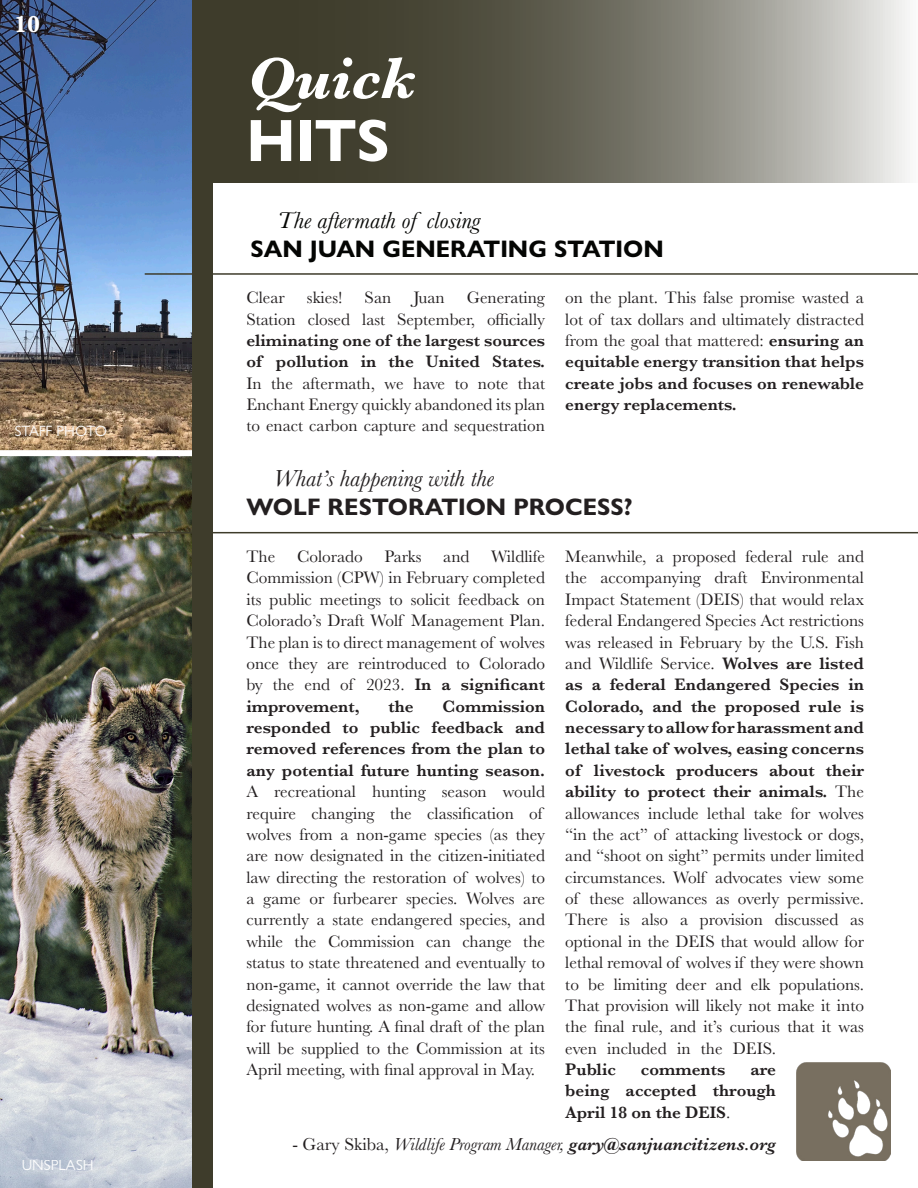
<style>
.page{position:relative;width:918px;height:1188px;background:#fff}
.page>*{position:absolute;margin:0;border:0;box-sizing:border-box;transform-origin:0 0}
.t1{font:italic 700 60px "Baskerville";color:#fff}
.t2{font:700 60px "Gill Sans Nova";color:#fff}
.t3{font:700 24px "Gill Sans Nova";color:#040503}
.t4{font:700 24px "Gill Sans Nova";color:#231f20}
.t5{font:italic 24px "Baskerville";color:#231f20}
.t6{font:italic 24px "Baskerville";color:#040503}
.t7{font:700 24px "Baskerville";color:#fff}
.t8{font:italic 600 18px "Baskerville";color:#231f20}
.t9{font:17.25px/21.3px "Baskerville";color:#231f20;text-align:justify}
.t10{font:600 17.25px/21.5px "Baskerville";color:#231f20;text-align:justify}
.t11{font:15px "Gill Sans Nova";color:#fff}
.s1{font-weight:600}
.s2{font-weight:400}
.s3{font-weight:400;font-style:normal}
</style>
<div class="page">
<img style="left:0;top:0;width:192px;height:1188px">
<img style="left:796px;top:1063px;width:95px;height:98px">
<div style="left:0;top:450px;width:212px;height:6px;background:#fff"></div>
<hr style="left:145px;top:532px;width:773px;height:1px;background:#3e3c2b">
<div style="left:192px;top:0;width:20px;height:1188px;background:#3e3c2b"></div>
<hr style="left:145px;top:273px;width:773px;height:2px;background:#3e3c2b">
<svg style="left:212px;top:0;width:695px;height:183px;background:#737165"></svg>
<p class="t7" style="left:14px;top:8px;width:28px">10</p>
<p class="t11" style="left:15px;top:422px;width:94px">STAFF PHOTO</p>
<p class="t11" style="left:21px;top:1156px;width:74px">UNSPLASH</p>
<p class="t1" style="left:246px;top:37px;width:170px">Quick</p>
<p class="t2" style="left:246px;top:103px;width:145px">HITS</p>
<p class="t6" style="left:277px;top:204px;width:205px">The aftermath of closing</p>
<p class="t3" style="left:250px;top:234px;width:415px">SAN JUAN GENERATING STATION</p>
<p class="t9" style="left:246px;top:287px;width:300px;text-indent:220px">Generating Station closed last September, officially <span class="s1">eliminating one of the largest sources of pollution in the United States.<br></span>In the aftermath, we have to note that Enchant Energy quickly abandoned its plan to enact carbon capture and sequestration</p>
<p class="t9" style="left:565px;top:287px;width:300px">on the plant. This false promise wasted a lot of tax dollars and ultimately distracted from the goal that mattered: <span class="s1">ensuring an equitable energy transition that helps create jobs and focuses on renewable energy replacements.</span></p>
<p class="t9" style="left:246px;top:287px;width:40px">Clear</p>
<p class="t9" style="left:307px;top:287px;width:37px">skies!</p>
<p class="t9" style="left:365px;top:287px;width:28px">San</p>
<p class="t9" style="left:413px;top:287px;width:33px">Juan</p>
<p class="t5" style="left:273px;top:462px;width:222px">What’s happening with the</p>
<p class="t4" style="left:246px;top:492px;width:388px">WOLF RESTORATION PROCESS?</p>
<p class="t9" style="left:246px;top:546px;width:30px">The</p>
<p class="t9" style="left:297px;top:546px;width:67px">Colorado</p>
<p class="t9" style="left:385px;top:546px;width:38px">Parks</p>
<p class="t9" style="left:443px;top:546px;width:28px">and</p>
<p class="t9" style="left:246px;top:546px;width:300px;text-indent:245px">Wildlife Commission (CPW) in February completed its public meetings to solicit feedback on Colorado’s Draft Wolf Management Plan.<br>The plan is to direct management of wolves once they are reintroduced to Colorado by the end of 2023. <span class="s1">In a significant improvement,</span></p>
<p class="t9" style="left:246px;top:696px;width:300px;text-align:left;text-indent:196px"><span class="s1">Commission responded to public feedback and removed references from the plan to any potential future hunting season.<br></span>A recreational hunting season would require changing the classification of wolves from a non-game species (as they are now designated in the citizen-initiated law directing the restoration of wolves) to a game or furbearer species. Wolves are currently a state endangered species, and while the Commission can change the status to state threatened and eventually to non-game, it cannot override the law that designated wolves as non-game and allow for future hunting. A final draft of the plan will be supplied to the Commission at its April meeting, with final approval in May.</p>
<p class="t10" style="left:389px;top:695px;width:27px">the</p>
<p class="t9" style="left:565px;top:546px;width:300px;text-align:left">Meanwhile, a proposed federal rule and the accompanying draft Environmental Impact Statement (DEIS) that would relax federal Endangered Species Act restrictions was released in February by the U.S. Fish and Wildlife Service. <span class="s1">Wolves are listed as a federal Endangered Species in Colorado, and the proposed rule is necessary to allow for harassment and lethal take of wolves, easing concerns of livestock producers about their ability to protect their animals.</span> The allowances include lethal take for wolves “in the act” of attacking livestock or dogs, and “shoot on sight” permits under limited circumstances. Wolf advocates view some of these allowances as overly permissive.<br>There is also a provision discussed as optional in the DEIS that would allow for lethal removal of wolves if they were shown to be limiting deer and elk populations.<br>That provision will likely not make it into the final rule, and it’s curious that it was even included in the DEIS.<br><span class="s1">Public</span></p>
<p class="t10" style="left:641px;top:1059px;width:86px">comments</p>
<p class="t10" style="left:565px;top:1059px;width:212px;text-indent:185px">are being accepted through April 18 on the DEIS<span class="s2">.</span></p>
<p class="t8" style="left:292px;top:1132px;width:485px"><span class="s3">- Gary Skiba,</span> <span class="s2">Wildlife Program Manager,</span> gary@sanjuancitizens.org</p>
</div>
